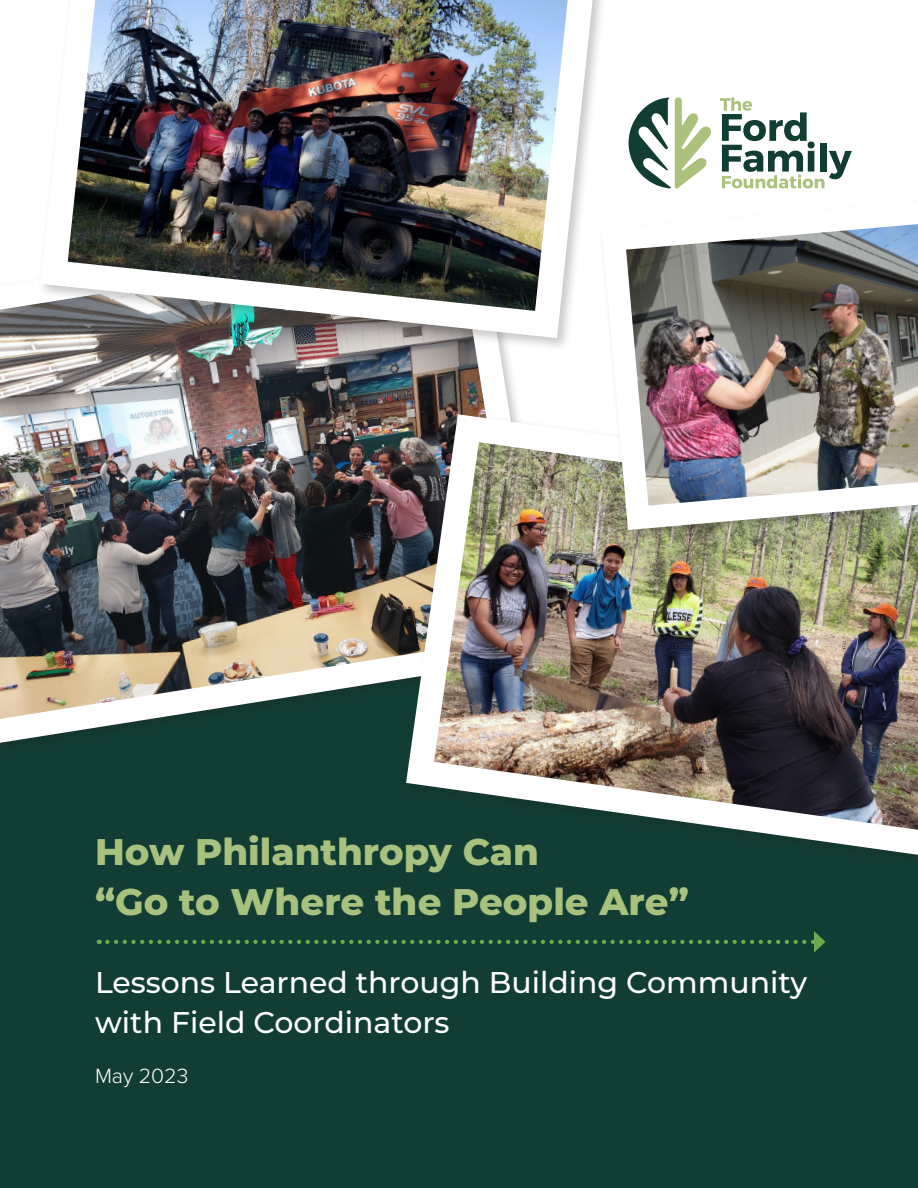
<style>
.page{position:relative;width:918px;height:1188px;background:#fff}
.page>*{position:absolute;margin:0;border:0;box-sizing:border-box;transform-origin:0 0}
.t1{font:800 37.05px/49.8px "Montserrat";color:#a9c17e}
.t2{font:500 30px/39.9px "Montserrat";color:#fff}
.t3{font:300 21.3px "Proxima Nova";color:#fff}
</style>
<div class="page">
<div style="left:0;top:664px;width:918px;height:524px;background:#113d34"></div>
<img style="left:0;top:305px;width:515px;height:438px">
<img style="left:392px;top:400px;width:526px;height:455px">
<img style="left:27px;top:0;width:575px;height:352px">
<svg style="left:720px;top:98px;width:132px;height:79px"></svg>
<svg style="left:629px;top:98px;width:82px;height:79px"></svg>
<img style="left:590px;top:177px;width:328px;height:365px">
<svg style="left:107px;top:931px;width:719px;height:22px"></svg>
<h1 class="t1" style="left:95px;top:826px;width:595px">How Philanthropy Can<br>“Go to Where the People Are”</h1>
<h1 class="t2" style="left:95px;top:962px;width:714px">Lessons Learned through Building Community with Field Coordinators</h1>
<h3 class="t3" style="left:95px;top:1060px;width:95px">May 2023</h3>
</div>
